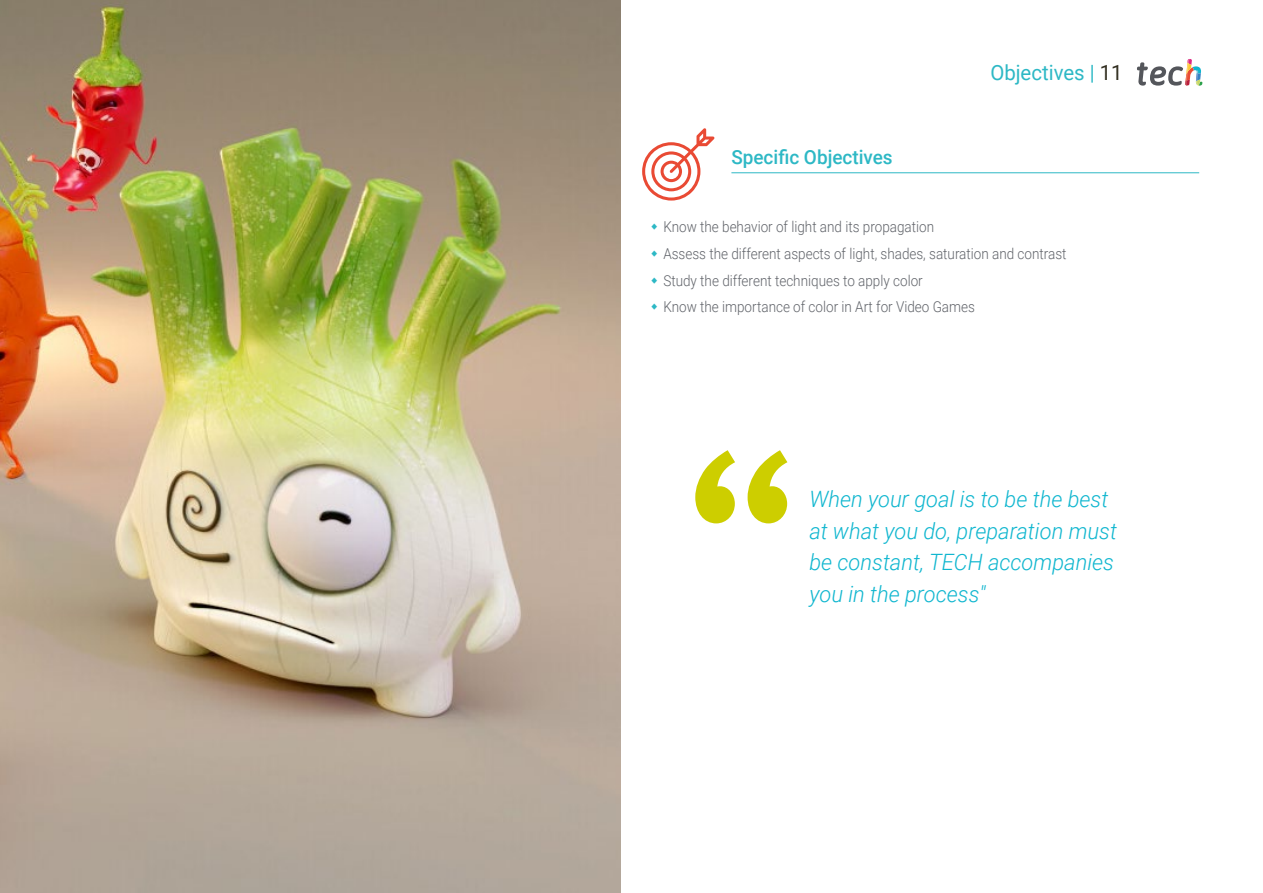
<style>
.page{position:relative;width:1263px;height:893px;background:#fff}
.page>*{position:absolute;margin:0;border:0;box-sizing:border-box;transform-origin:0 0}
.t1{font:italic 300 22.5px/31.5px "Roboto";color:#0fb6cf}
.t2{font:21px "Roboto";color:#2db8c5}
.t3{font:500 19.5px "Roboto";color:#2db8c5}
.t4{font:300 15px/26.7px "Roboto";color:#61646a;scale:.9 1}
.s1{color:#312e20}
</style>
<div class="page">
<svg style="left:1137px;top:59px;width:65px;height:27px"></svg>
<svg style="left:695px;top:450px;width:92px;height:73px"></svg>
<hr style="left:731px;top:172px;width:468px;height:1px;background:#2db8c5">
<img style="left:0;top:0;width:621px;height:893px">
<svg style="left:642px;top:128px;width:72px;height:73px"></svg>
<h3 class="t3" style="left:731px;top:143px;width:163px">Specific Objectives</h3>
<h2 class="t2" style="left:990px;top:57px;width:134px">Objectives | <span class="s1">11</span></h2>
<p class="t4" style="left:663px;top:213px;width:449px">Know the behavior of light and its propagation<br>Assess the different aspects of light, shades, saturation and contrast Study the different techniques to apply color<br>Know the importance of color in Art for Video Games</p>
<h1 class="t1" style="left:809px;top:483px;width:309px">When your goal is to be the best at what you do, preparation must be constant, TECH accompanies you in the process"</h1>
</div>
